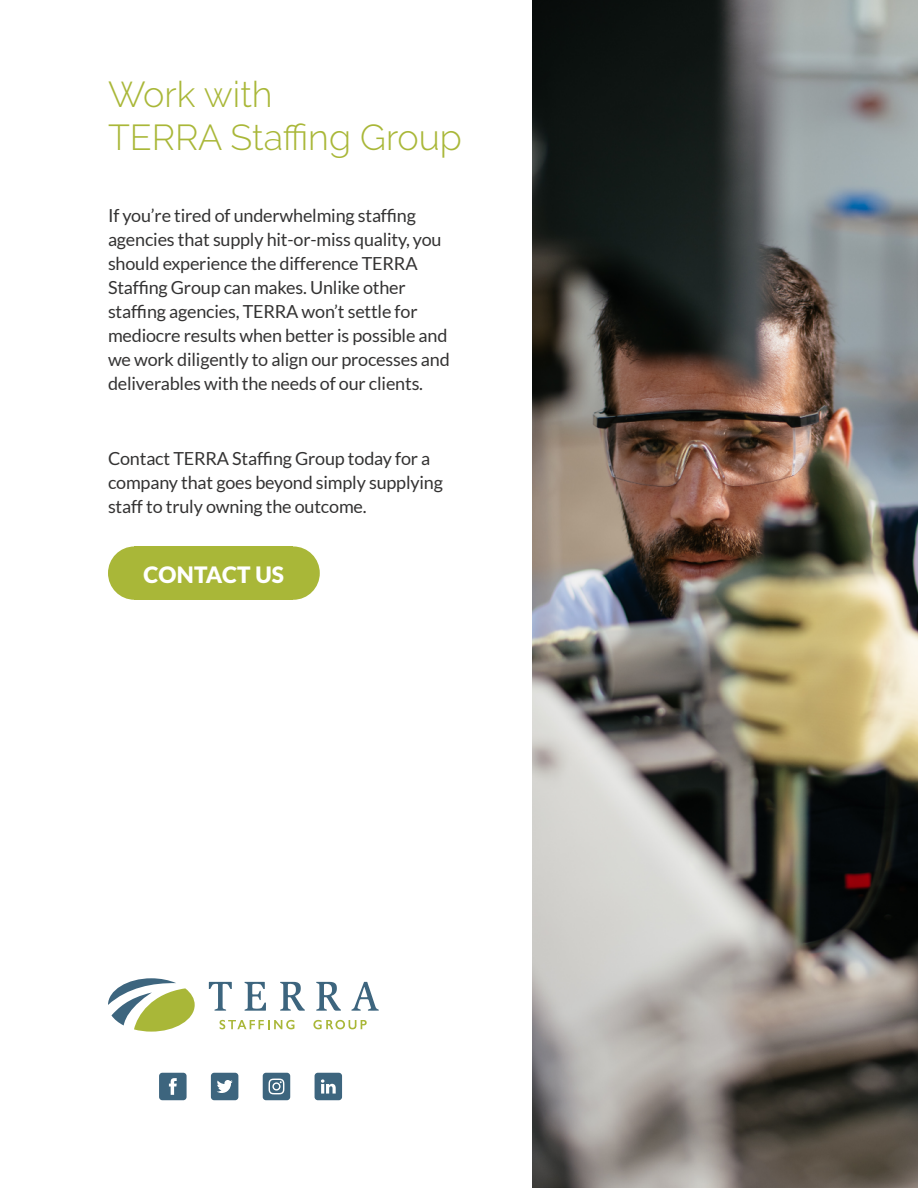
<style>
.page{position:relative;width:918px;height:1188px;background:#fff}
.page>*{position:absolute;margin:0;border:0;box-sizing:border-box;transform-origin:0 0}
.t1{font:300 36px/43.2px "Raleway";color:#a9b738}
.t2{font:900 22.5px "Lato";letter-spacing:.01em;color:#fff}
.t3{font:18px/24px "Lato";letter-spacing:-.01em;color:#343333}
</style>
<div class="page">
<svg style="left:280px;top:982px;width:25px;height:29px"></svg>
<svg style="left:316px;top:982px;width:25px;height:29px"></svg>
<svg style="left:245px;top:982px;width:21px;height:29px"></svg>
<svg style="left:351px;top:982px;width:28px;height:29px"></svg>
<svg style="left:209px;top:982px;width:23px;height:29px"></svg>
<svg style="left:108px;top:978px;width:87px;height:54px"></svg>
<svg style="left:220px;top:1020px;width:74px;height:9px"></svg>
<svg style="left:313px;top:1020px;width:54px;height:9px"></svg>
<svg style="left:263px;top:1073px;width:27px;height:27px"></svg>
<svg style="left:211px;top:1073px;width:27px;height:27px"></svg>
<svg style="left:159px;top:1073px;width:28px;height:27px"></svg>
<svg style="left:315px;top:1073px;width:27px;height:27px"></svg>
<div style="left:134px;top:546px;width:159px;height:54px;background:#a9b738"></div>
<div style="left:108px;top:546px;width:53px;height:54px;background:#a9b738;border-radius:50%"></div>
<div style="left:267px;top:546px;width:53px;height:54px;background:#a9b738;border-radius:50%"></div>
<img style="left:532px;top:0;width:386px;height:1188px">
<h1 class="t1" style="left:108px;top:72px;width:355px">Work with<br>TERRA Staffing Group</h1>
<p class="t3" style="left:108px;top:203px;width:343px">If you’re tired of underwhelming staffing agencies that supply hit-or-miss quality, you should experience the difference TERRA Staffing Group can makes. Unlike other staffing agencies, TERRA won’t settle for mediocre results when better is possible and we work diligently to align our processes and deliverables with the needs of our clients.</p>
<p class="t3" style="left:108px;top:446px;width:336px">Contact TERRA Staffing Group today for a company that goes beyond simply supplying staff to truly owning the outcome.</p>
<p class="t2" style="left:144px;top:562px;width:142px">CONTACT US</p>
</div>
